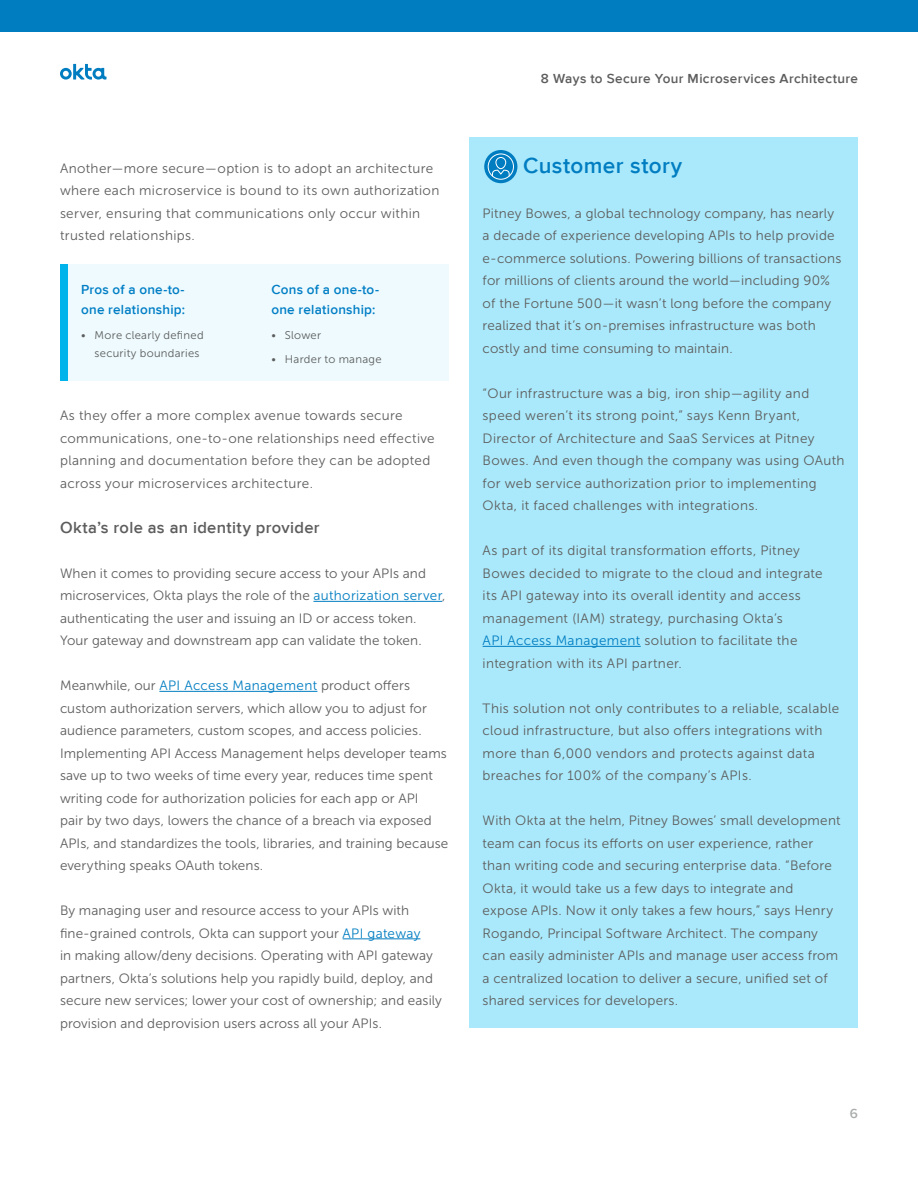
<style>
.page{position:relative;width:918px;height:1188px;background:#fff}
.page>*{position:absolute;margin:0;border:0;box-sizing:border-box;transform-origin:0 0}
.t1{font:600 22.5px "Proxima Nova";letter-spacing:.015em;color:#007dc1}
.t2{font:600 16.5px "Proxima Nova";letter-spacing:.02em;color:#5d5d5d}
.t3{font:13.5px/22.5px "Museo Sans 300";letter-spacing:.015em;color:#5d5d5d}
.t4{font:600 13.5px/19.5px "Proxima Nova";letter-spacing:.02em;color:#007ec5}
.t5{font:600 13.5px "Proxima Nova";letter-spacing:.025em;color:#5d5d5d}
.t6{font:600 13.5px "Proxima Nova";color:#abadad}
.t7{font:11.25px/18px "Museo Sans 300";letter-spacing:.025em;color:#5d5d5d}
.s1{color:#007dc1}
</style>
<div class="page">
<div style="left:0;top:0;width:918px;height:32px;background:#007dc1"></div>
<svg style="left:60px;top:64px;width:46px;height:16px"></svg>
<div style="left:469px;top:137px;width:389px;height:891px;background:#aae9fb"></div>
<hr style="left:483px;top:646px;width:158px;height:1px;background:#007dc1">
<svg style="left:484px;top:150px;width:33px;height:33px"></svg>
<div style="left:488px;top:154px;width:26px;height:26px;border:1px solid #fff;border-radius:50%"></div>
<svg style="left:492px;top:157px;width:18px;height:20px"></svg>
<div style="left:60px;top:264px;width:389px;height:117px;background:#eefafe"></div>
<hr style="left:313px;top:601px;width:129px;height:1px;background:#007dc1">
<hr style="left:159px;top:691px;width:158px;height:1px;background:#007dc1">
<hr style="left:343px;top:939px;width:77px;height:1px;background:#007dc1">
<svg style="left:60px;top:264px;width:8px;height:117px"></svg>
<p class="t5" style="left:541px;top:70px;width:319px">8 Ways to Secure Your Microservices Architecture</p>
<p class="t3" style="left:60px;top:157px;width:381px">Another—more secure—option is to adopt an architecture where each microservice is bound to its own authorization server, ensuring that communications only occur within trusted relationships.</p>
<h1 class="t1" style="left:523px;top:152px;width:161px">Customer story</h1>
<p class="t3" style="left:483px;top:202px;width:360px">Pitney Bowes, a global technology company, has nearly a decade of experience developing APIs to help provide e-commerce solutions. Powering billions of transactions for millions of clients around the world—including 90% of the Fortune 500—it wasn’t long before the company realized that it’s on-premises infrastructure was both costly and time consuming to maintain.</p>
<p class="t3" style="left:483px;top:382px;width:363px">“Our infrastructure was a big, iron ship—agility and speed weren’t its strong point,” says Kenn Bryant, Director of Architecture and SaaS Services at Pitney Bowes. And even though the company was using OAuth for web service authorization prior to implementing Okta, it faced challenges with integrations.</p>
<p class="t3" style="left:483px;top:539px;width:342px">As part of its digital transformation efforts, Pitney Bowes decided to migrate to the cloud and integrate its API gateway into its overall identity and access management (IAM) strategy, purchasing Okta’s<br><span class="s1">API Access Management</span> solution to facilitate the integration with its API partner.</p>
<p class="t3" style="left:483px;top:697px;width:358px">This solution not only contributes to a reliable, scalable cloud infrastructure, but also offers integrations with more than 6,000 vendors and protects against data breaches for 100% of the company’s APIs.</p>
<p class="t3" style="left:483px;top:809px;width:360px">With Okta at the helm, Pitney Bowes’ small development team can focus its efforts on user experience, rather than writing code and securing enterprise data. “Before Okta, it would take us a few days to integrate and expose APIs. Now it only takes a few hours,” says Henry Rogando, Principal Software Architect. The company can easily administer APIs and manage user access from a centralized location to deliver a secure, unified set of shared services for developers.</p>
<p class="t4" style="left:271px;top:281px;width:109px">Cons of a one-to&shy;one relationship:</p>
<p class="t7" style="left:271px;top:326px;width:51px">• Slower</p>
<p class="t7" style="left:271px;top:351px;width:112px">• Harder to manage</p>
<p class="t4" style="left:81px;top:281px;width:106px">Pros of a one-to&shy;one relationship:</p>
<p class="t7" style="left:95px;top:326px;width:110px;text-indent:-14px">• More clearly defined security boundaries</p>
<p class="t3" style="left:60px;top:404px;width:376px">As they offer a more complex avenue towards secure communications, one-to-one relationships need effective planning and documentation before they can be adopted across your microservices architecture.</p>
<p class="t2" style="left:60px;top:518px;width:261px">Okta’s role as an identity provider</p>
<p class="t3" style="left:60px;top:562px;width:387px">When it comes to providing secure access to your APIs and microservices, Okta plays the role of the <span class="s1">authorization server</span>, authenticating the user and issuing an ID or access token.<br>Your gateway and downstream app can validate the token.</p>
<p class="t3" style="left:60px;top:674px;width:390px">Meanwhile, our <span class="s1">API Access Management</span> product offers custom authorization servers, which allow you to adjust for audience parameters, custom scopes, and access policies.<br>Implementing API Access Management helps developer teams save up to two weeks of time every year, reduces time spent writing code for authorization policies for each app or API<br>pair by two days, lowers the chance of a breach via exposed APIs, and standardizes the tools, libraries, and training because everything speaks OAuth tokens.</p>
<p class="t3" style="left:60px;top:899px;width:383px">By managing user and resource access to your APIs with fine-grained controls, Okta can support your <span class="s1">API gateway<br></span>in making allow/deny decisions. Operating with API gateway partners, Okta’s solutions help you rapidly build, deploy, and secure new services; lower your cost of ownership; and easily provision and deprovision users across all your APIs.</p>
<p class="t6" style="left:850px;top:1105px;width:10px">6</p>
</div>
